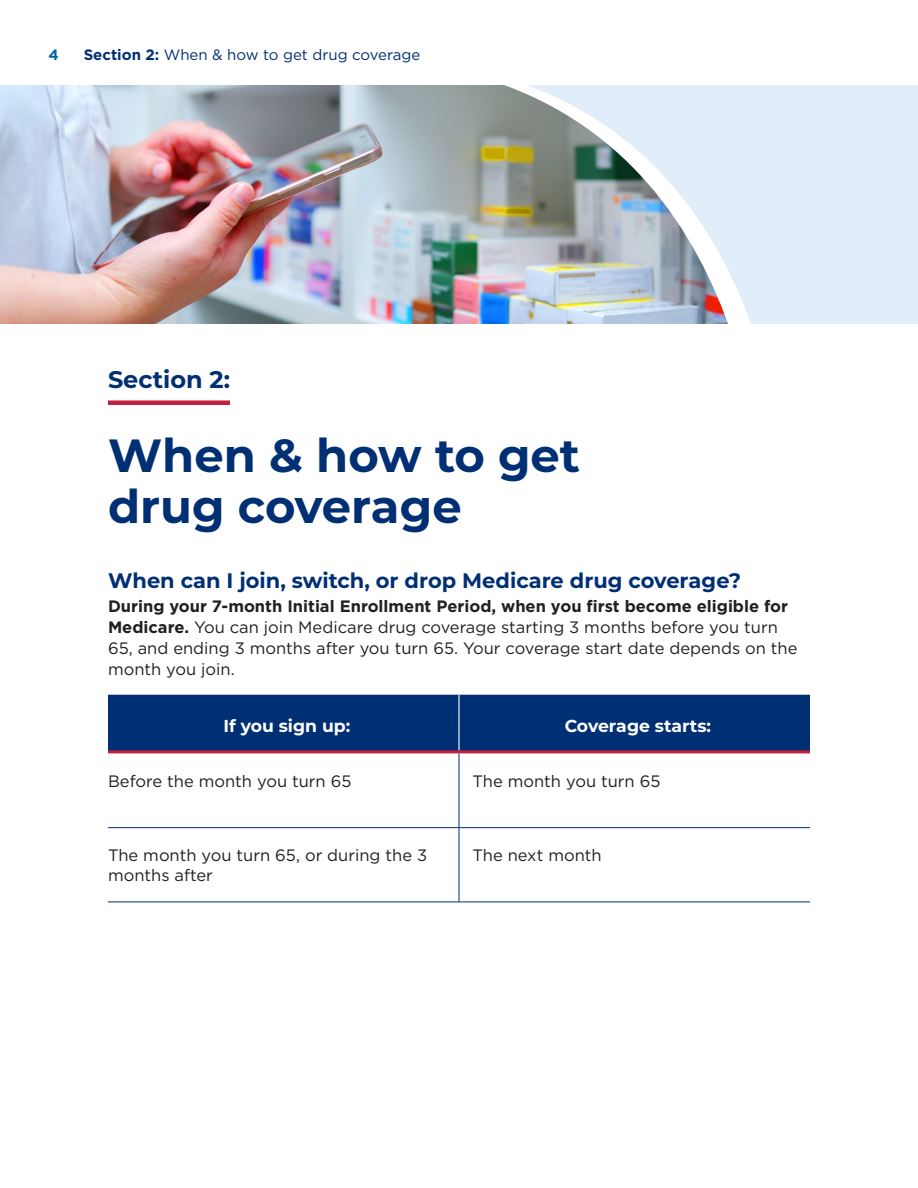
<style>
.page{position:relative;width:918px;height:1188px;background:#fff}
.page>*{position:absolute;margin:0;border:0;box-sizing:border-box;transform-origin:0 0}
.t1{font:700 46.5px/51px "Montserrat";color:#002f74}
.t2{font:700 24px "Montserrat";color:#002f74}
.t3{font:700 21px "Montserrat";color:#002f74}
.t4{font:700 17.25px "Montserrat";color:#fff}
.t5{font:16.5px/21px "Gotham";color:#231f20}
.t6{font:15px "Gotham";color:#002f74}
.t7{font:700 15px "Gotham";color:#0164a9}
.s1{font-weight:700}
</style>
<div class="page">
<img style="left:0;top:85px;width:503px;height:238px">
<img style="left:503px;top:85px;width:23px;height:239px">
<svg style="left:526px;top:85px;width:392px;height:239px;fill:#e1edf8"></svg>
<div style="left:108px;top:400px;width:122px;height:5px;background:#c51f3e"></div>
<div style="left:108px;top:695px;width:702px;height:55px;background:#002f74"></div>
<hr style="left:458px;top:695px;width:2px;height:55px;background:#fff">
<hr style="left:459px;top:753px;width:1px;height:74px;background:#002f74">
<hr style="left:108px;top:827px;width:351px;height:1px;background:#002f74">
<hr style="left:459px;top:827px;width:351px;height:1px;background:#002f74">
<hr style="left:459px;top:828px;width:1px;height:74px;background:#002f74">
<hr style="left:108px;top:902px;width:351px;height:1px;background:#002f74">
<hr style="left:459px;top:902px;width:351px;height:1px;background:#002f74">
<hr style="left:108px;top:750px;width:351px;height:3px;background:#c51f3e">
<hr style="left:459px;top:750px;width:351px;height:3px;background:#c51f3e">
<p class="t7" style="left:49px;top:45px;width:12px">4</p>
<p class="t6" style="left:84px;top:45px;width:338px"><span class="s1">Section 2:</span> When &amp; how to get drug coverage</p>
<h2 class="t2" style="left:108px;top:362px;width:124px">Section 2:</h2>
<h2 class="t1" style="left:108px;top:428px;width:474px">When &amp; how to get drug coverage</h2>
<h3 class="t3" style="left:108px;top:565px;width:635px">When can I join, switch, or drop Medicare drug coverage?</h3>
<p class="t5" style="left:108px;top:596px;width:691px"><span class="s1">During your 7-month Initial Enrollment Period, when you first become eligible for Medicare.</span> You can join Medicare drug coverage starting 3 months before you turn 65, and ending 3 months after you turn 65. Your coverage start date depends on the month you join.</p>
<h4 class="t4" style="left:223px;top:713px;width:128px">If you sign up:</h4>
<h4 class="t4" style="left:565px;top:713px;width:148px">Coverage starts:</h4>
<p class="t5" style="left:108px;top:770px;width:245px">Before the month you turn 65</p>
<p class="t5" style="left:473px;top:770px;width:190px">The month you turn 65</p>
<p class="t5" style="left:108px;top:845px;width:321px;line-height:19.8px">The month you turn 65, or during the 3 months after</p>
<p class="t5" style="left:473px;top:844px;width:131px">The next month</p>
</div>
